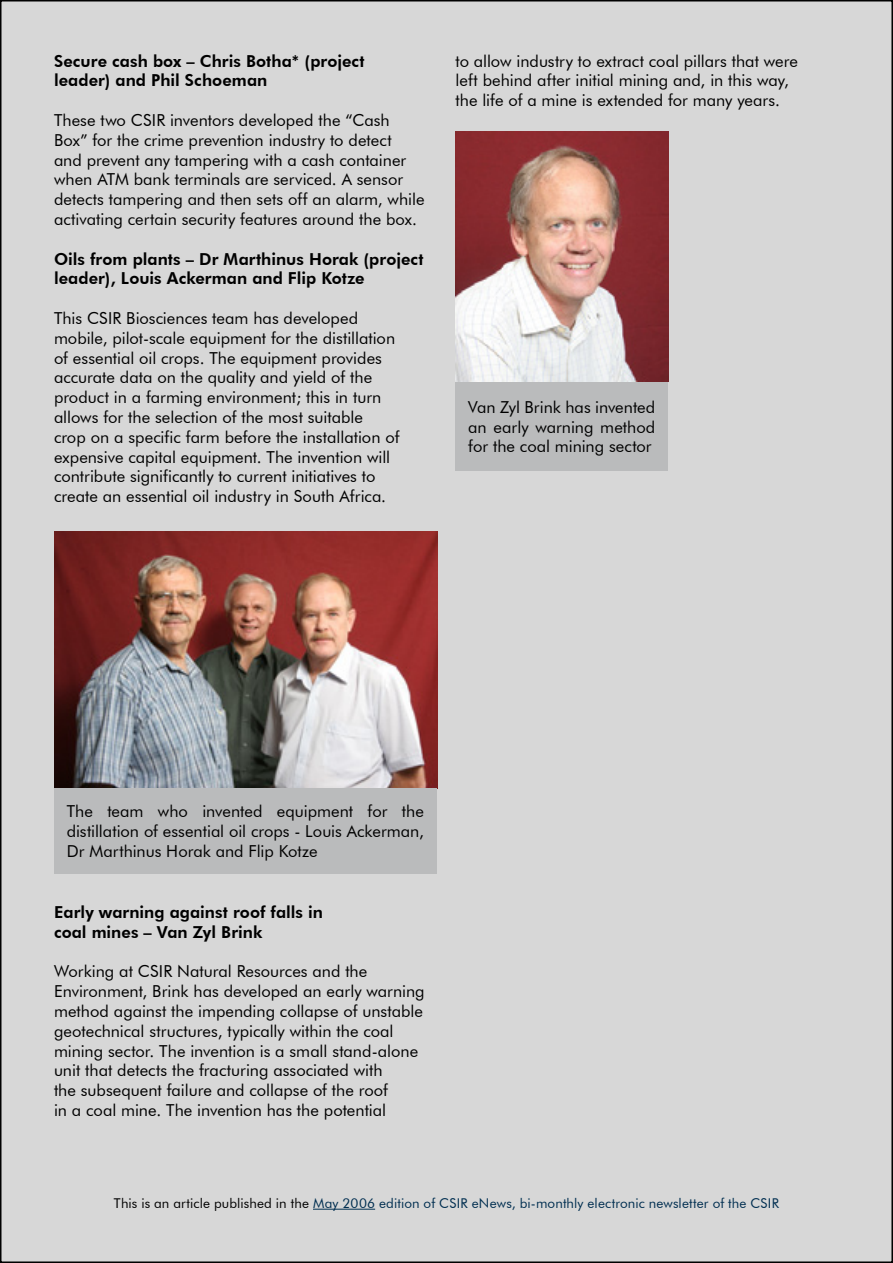
<style>
.page{position:relative;width:893px;height:1263px;background:#fff}
.page>*{position:absolute;margin:0;border:0;box-sizing:border-box;transform-origin:0 0}
.t1{font:16.5px/19.8px "Futura BT";color:#000}
.t2{font:800 16.5px/19.8px "Futura BT";letter-spacing:.005em;color:#000}
.t3{font:13.5px "Futura BT";letter-spacing:.01em;color:#002e50}
.s1{color:#000}
</style>
<div class="page">
<div style="left:1px;top:1px;width:891px;height:1261px;background:#d7d7d7"></div>
<hr style="left:313px;top:1209px;width:62px;height:1px;background:#002e50">
<img style="left:54px;top:532px;width:384px;height:256px">
<div style="left:54px;top:788px;width:383px;height:85px;background:#babbbc"></div>
<img style="left:455px;top:132px;width:213px;height:250px">
<div style="left:455px;top:382px;width:213px;height:89px;background:#babbbc"></div>
<p class="t2" style="left:54px;top:51px;width:312px">Secure cash box – Chris Botha* (project leader) and Phil Schoeman</p>
<p class="t1" style="left:54px;top:110px;width:372px">These two CSIR inventors developed the “Cash Box” for the crime prevention industry to detect<br>and prevent any tampering with a cash container when ATM bank terminals are serviced. A sensor detects tampering and then sets off an alarm, while activating certain security features around the box.</p>
<p class="t2" style="left:54px;top:249px;width:371px">Oils from plants – Dr Marthinus Horak (project leader), Louis Ackerman and Flip Kotze</p>
<p class="t1" style="left:54px;top:308px;width:347px">This CSIR Biosciences team has developed mobile, pilot-scale equipment for the distillation of essential oil crops. The equipment provides accurate data on the quality and yield of the product in a farming environment; this in turn allows for the selection of the most suitable<br>crop on a specific farm before the installation of expensive capital equipment. The invention will contribute significantly to current initiatives to create an essential oil industry in South Africa.</p>
<p class="t1" style="left:455px;top:51px;width:344px">to allow industry to extract coal pillars that were left behind after initial mining and, in this way, the life of a mine is extended for many years.</p>
<p class="t1" style="left:468px;top:397px;width:189px;text-align:justify">Van Zyl Brink has invented an early warning method for the coal mining sector</p>
<p class="t1" style="left:67px;top:801px;width:359px;text-align:justify">The team who invented equipment for the distillation of essential oil crops - Louis Ackerman, Dr Marthinus Horak and Flip Kotze</p>
<p class="t2" style="left:54px;top:902px;width:270px">Early warning against roof falls in coal mines – Van Zyl Brink</p>
<p class="t1" style="left:54px;top:961px;width:372px">Working at CSIR Natural Resources and the Environment, Brink has developed an early warning method against the impending collapse of unstable geotechnical structures, typically within the coal mining sector. The invention is a small stand-alone unit that detects the fracturing associated with<br>the subsequent failure and collapse of the roof<br>in a coal mine. The invention has the potential</p>
<p class="t3" style="left:114px;top:1195px;width:666px"><span class="s1">This is an article published in the</span> May 2006 edition of CSIR eNews, bi-monthly electronic newsletter of the CSIR</p>
</div>
